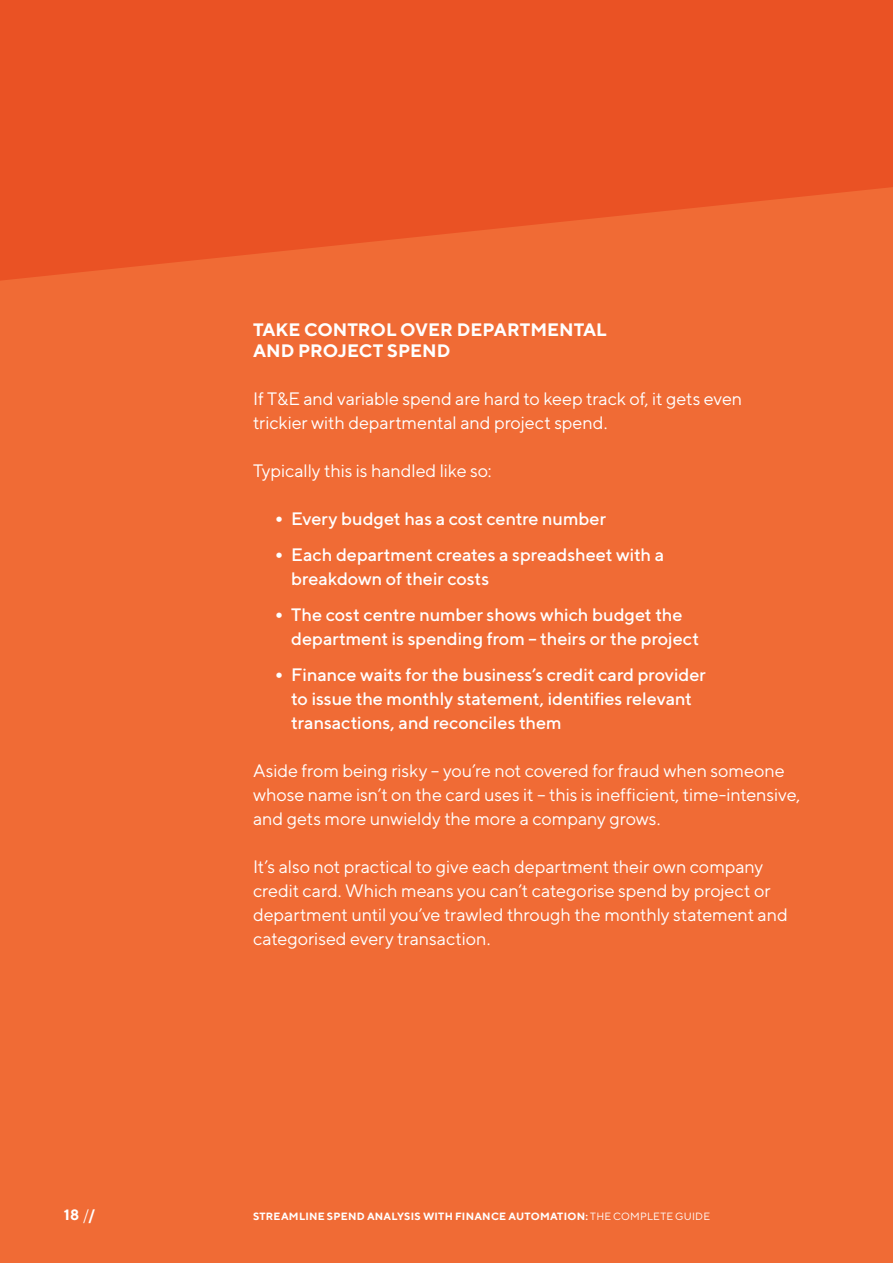
<style>
.page{position:relative;width:893px;height:1263px;background:#f06b35}
.page>*{position:absolute;margin:0;border:0;box-sizing:border-box;transform-origin:0 0}
.t1{font:18px/24px "TT Norms";letter-spacing:-.005em;color:#fff}
.t2{font:500 18px/24px "TT Norms";letter-spacing:-.005em;color:#fff}
.t3{font:700 18px/21px "TT Norms";color:#fff}
.t4{font:700 15px "TT Norms";color:#fff}
.t5{font:700 10.5px "TT Norms";letter-spacing:.025em;color:#fff}
.s1{font-size:24px}
.s2{font-weight:400}
</style>
<div class="page">
<svg style="left:0;top:0;width:893px;height:281px;fill:#ea5224"></svg>
<p class="t3" style="left:253px;top:319px;width:355px">TAKE CONTROL OVER DEPARTMENTAL<br>AND PROJECT SPEND</p>
<p class="t1" style="left:253px;top:386px;width:491px">If T&amp;E and variable spend are hard to keep track of, it gets even trickier with departmental and project spend.</p>
<p class="t1" style="left:253px;top:458px;width:240px">Typically this is handled like so:</p>
<p class="t2" style="left:274px;top:506px;width:333px"><span class="s1">•</span> Every budget has a cost centre number</p>
<p class="t2" style="left:291px;top:542px;width:374px;text-indent:-17px"><span class="s1">•</span> Each department creates a spreadsheet with a breakdown of their costs</p>
<p class="t2" style="left:274px;top:602px;width:410px"><span class="s1">•</span> The cost centre number shows which budget the</p>
<p class="t2" style="left:291px;top:626px;width:409px">department is spending from – theirs or the project</p>
<p class="t2" style="left:274px;top:662px;width:433px"><span class="s1">•</span> Finance waits for the business’s credit card provider</p>
<p class="t2" style="left:291px;top:686px;width:402px">to issue the monthly statement, identifies relevant</p>
<p class="t2" style="left:291px;top:710px;width:272px">transactions, and reconciles them</p>
<p class="t1" style="left:253px;top:758px;width:549px">Aside from being risky – you’re not covered for fraud when someone whose name isn’t on the card uses it – this is inefficient, time-intensive, and gets more unwieldy the more a company grows.</p>
<p class="t1" style="left:253px;top:854px;width:536px">It’s also not practical to give each department their own company credit card. Which means you can’t categorise spend by project or department until you’ve trawled through the monthly statement and categorised every transaction.</p>
<p class="t4" style="left:64px;top:1206px;width:33px">18 <span class="s2">/</span>/</p>
<p class="t5" style="left:253px;top:1210px;width:459px">STREAMLINE SPEND ANALYSIS WITH FINANCE AUTOMATION: <span class="s2">THE COMPLETE GUIDE</span></p>
</div>
